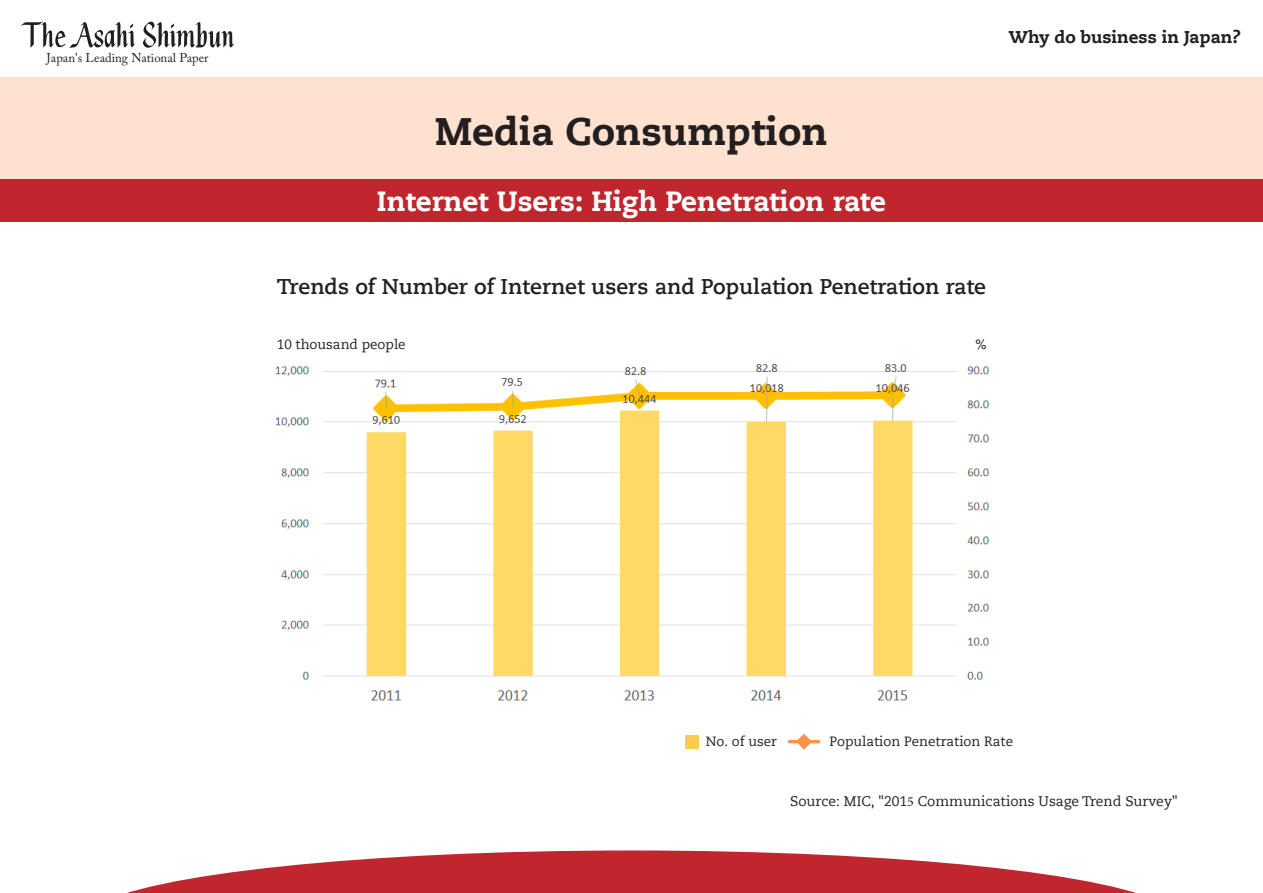
<style>
.page{position:relative;width:1263px;height:893px;background:#fff}
.page>*{position:absolute;margin:0;border:0;box-sizing:border-box;transform-origin:0 0}
.t1{font:800 38.25px "Caecilia LT Std";color:#231f20}
.t2{font:800 27.6px "Caecilia LT Std";color:#fff}
.t3{font:700 21.3px "Caecilia LT Std";color:#231f20}
.t4{font:800 16.95px "Caecilia LT Std";color:#231f20}
.t5{font:13.8px "Caecilia LT Std";color:#231f20}
.t6{font:13.35px "Caecilia LT Std";color:#231f20}
.t7{font:12.75px "Adobe Caslon Pro";color:#231f20}
.s1{font-family:"Minion Pro"}
</style>
<div class="page">
<div style="left:0;top:78px;width:1263px;height:144px;background:#fee2cf"></div>
<svg style="left:127px;top:850px;width:1009px;height:43px;fill:#c0262d"></svg>
<svg style="left:143px;top:21px;width:91px;height:27px"></svg>
<svg style="left:21px;top:21px;width:114px;height:27px"></svg>
<div style="left:0;top:180px;width:1263px;height:42px;background:#c0262d"></div>
<div style="left:685px;top:735px;width:13px;height:13px;background:#fecc4e"></div>
<svg style="left:796px;top:734px;width:16px;height:16px"></svg>
<hr style="left:789px;top:740px;width:30px;height:3px;background:#f79447">
<img style="left:275px;top:364px;width:714px;height:337px">
<p class="t7" style="left:47px;top:50px;width:163px">Japan's Leading National Paper</p>
<p class="t4" style="left:1009px;top:27px;width:233px">Why do business in Japan?</p>
<h1 class="t1" style="left:435px;top:108px;width:394px">Media Consumption</h1>
<p class="t2" style="left:377px;top:184px;width:510px">Internet Users: High Penetration rate</p>
<p class="t3" style="left:277px;top:274px;width:710px">Trends of Number of Internet users and Population Penetration rate</p>
<p class="t6" style="left:277px;top:337px;width:130px">10 thousand people</p>
<p class="t6" style="left:976px;top:337px;width:13px">%</p>
<p class="t6" style="left:706px;top:734px;width:73px">No. of user</p>
<p class="t6" style="left:829px;top:734px;width:185px">Population Penetration Rate</p>
<p class="t5" style="left:790px;top:793px;width:389px">Source: MIC, "201<span class="s1">5</span> Communications Usage Trend Survey"</p>
</div>
